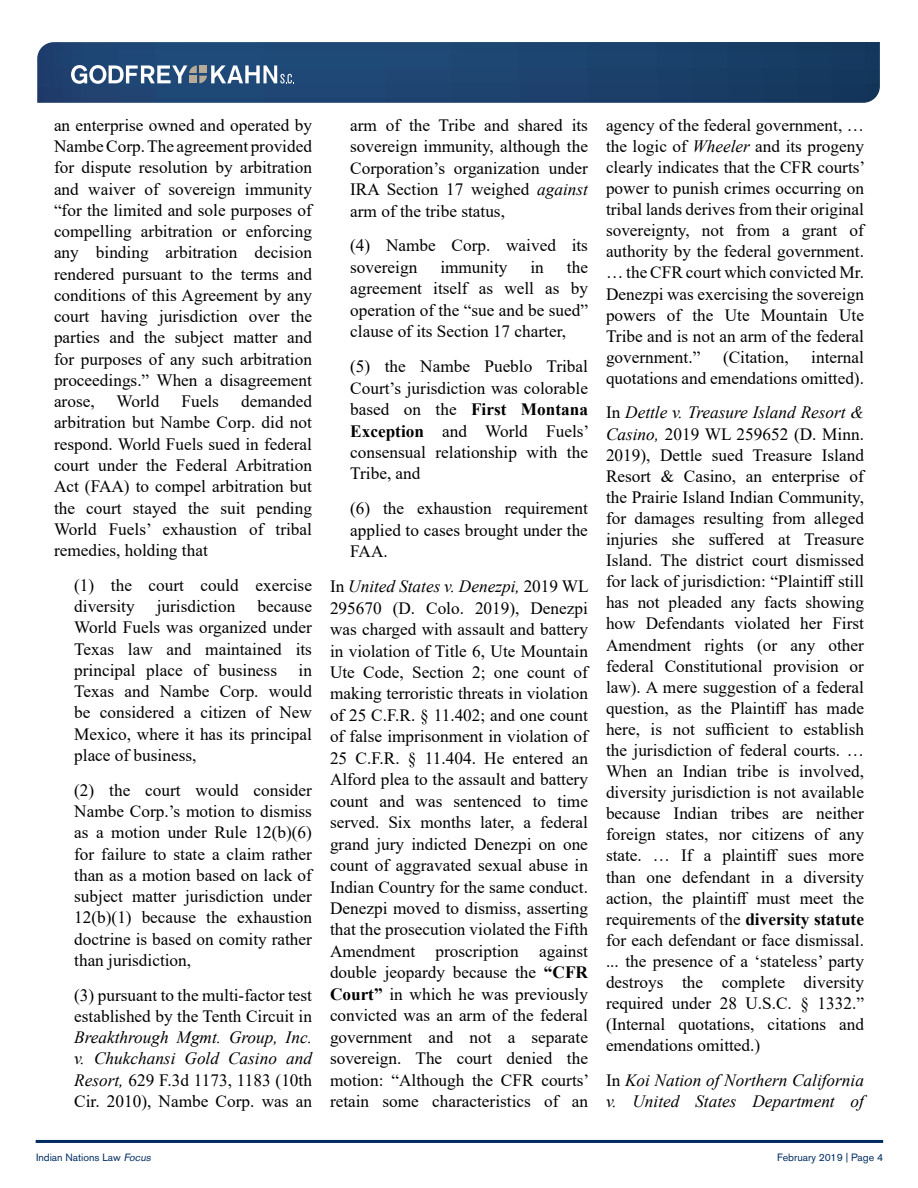
<style>
.page{position:relative;width:918px;height:1188px;background:#fff}
.page>*{position:absolute;margin:0;border:0;box-sizing:border-box;transform-origin:0 0}
.t1{font:17.25px/21.1px "Times New Roman";color:#000;text-align:justify}
.t2{font:italic 17.25px/21.1px "Times New Roman";color:#000}
.t3{font:10.5px "Akzidenz Grotesk Std";color:#002c62}
.s1{font-style:italic}
.s2{font-weight:700}
.s3{font-style:normal}
</style>
<div class="page">
<svg style="left:37px;top:42px;width:843px;height:61px;background:#1d436e"></svg>
<hr style="left:36px;top:1140px;width:847px;height:3px;background:#002c62">
<svg style="left:71px;top:65px;width:223px;height:19px"></svg>
<p class="t1" style="left:54px;top:114px;width:260px">an enterprise owned and operated by Nambe Corp. The agreement provided for dispute resolution by arbitration and waiver of sovereign immunity “for the limited and sole purposes of compelling arbitration or enforcing any binding arbitration decision rendered pursuant to the terms and conditions of this Agreement by any court having jurisdiction over the parties and the subject matter and for purposes of any such arbitration proceedings.” When a disagreement arose,</p>
<p class="t1" style="left:54px;top:390px;width:260px;text-indent:187px">demanded arbitration but Nambe Corp. did not respond. World Fuels sued in federal court under the Federal Arbitration Act (FAA) to compel arbitration but the court stayed the suit pending World Fuels’ exhaustion of tribal remedies, holding that</p>
<p class="t1" style="left:74px;top:574px;width:239px">(1) the court could exercise diversity</p>
<p class="t1" style="left:117px;top:390px;width:44px">World</p>
<p class="t1" style="left:182px;top:390px;width:39px">Fuels</p>
<p class="t1" style="left:157px;top:595px;width:80px">jurisdiction</p>
<p class="t1" style="left:74px;top:595px;width:239px;text-indent:183px">because World Fuels was organized under Texas law and maintained its principal place of business in Texas and Nambe Corp. would be considered a citizen of New Mexico, where it has its principal place of business,</p>
<p class="t1" style="left:74px;top:779px;width:239px">(2) the court would consider Nambe Corp.’s motion to dismiss as a motion under Rule 12(b)(6) for failure to state a claim rather than as a motion based on lack of subject matter jurisdiction under 12(b)(1) because the exhaustion doctrine is based on comity rather than jurisdiction,</p>
<p class="t1" style="left:74px;top:984px;width:239px">(3) pursuant to the multi-factor test established by the Tenth Circuit in <span class="s1">Breakthrough Mgmt. Group, Inc. v. Chukchansi Gold Casino and Resort,</span> 629 F.3d 1173, 1183 (10th Cir. 2010), Nambe Corp. was an</p>
<p class="t1" style="left:350px;top:114px;width:239px">arm of the Tribe and shared its sovereign immunity, although the Corporation’s organization under IRA Section 17 weighed <span class="s1">against </span>arm of the tribe status,</p>
<p class="t1" style="left:350px;top:234px;width:239px">(4) Nambe Corp. waived its sovereign</p>
<p class="t1" style="left:350px;top:256px;width:239px;text-indent:217px">the agreement itself as well as by operation of the “sue and be sued” clause of its Section 17 charter,</p>
<p class="t1" style="left:350px;top:355px;width:241px">(5) the Nambe Pueblo Tribal Court’s jurisdiction was colorable based on the <span class="s2">First Montana Exception</span> and World Fuels’ consensual relationship with the Tribe, and</p>
<p class="t1" style="left:350px;top:497px;width:239px">(6) the exhaustion requirement applied to cases brought under the FAA.</p>
<p class="t1" style="left:330px;top:575px;width:261px">In <span class="s1">United States v. Denezpi,</span> 2019 WL 295670 (D. Colo. 2019), Denezpi was charged with assault and battery in violation of Title 6, Ute Mountain Ute Code, Section 2; one count of making terroristic threats in violation of 25 C.F.R. § 11.402; and one count of false imprisonment in violation of 25 C.F.R. § 11.404. He entered an Alford plea to the assault and battery count and was sentenced to time served. Six months later, a federal grand jury indicted Denezpi on one count of aggravated sexual abuse in Indian Country for the same conduct.<br>Denezpi moved to dismiss, asserting that the prosecution violated the Fifth Amendment proscription against double jeopardy because the <span class="s2">“CFR Court”</span> in which he was previously convicted was an arm of the federal government and not a separate sovereign. The court denied the motion: “Although the CFR courts’ retain some characteristics of an</p>
<p class="t1" style="left:440px;top:256px;width:69px">immunity</p>
<p class="t1" style="left:530px;top:256px;width:15px">in</p>
<p class="t1" style="left:606px;top:114px;width:261px">agency of the federal government, … the logic of <span class="s1">Wheeler</span> and its progeny clearly indicates that the CFR courts’ power to punish crimes occurring on tribal lands derives from their original sovereignty, not from a grant of authority by the federal government. … the CFR court which convicted Mr.<br>Denezpi was exercising the sovereign powers of the Ute Mountain Ute Tribe and is not an arm of the federal government.”</p>
<p class="t1" style="left:606px;top:346px;width:260px;text-align:right">internal<br>quotations and emendations omitted).</p>
<p class="t1" style="left:606px;top:402px;width:260px">In <span class="s1">Dettle v. Treasure Island Resort &amp; Casino,</span> 2019 WL 259652 (D. Minn.<br>2019), Dettle sued Treasure Island Resort &amp; Casino, an enterprise of the Prairie Island Indian Community, for damages resulting from alleged injuries she suffered at Treasure Island. The district court dismissed for lack of jurisdiction: “Plaintiff still has not pleaded any facts showing how Defendants violated her First Amendment rights (or any other federal Constitutional provision or law). A mere suggestion of a federal question, as the Plaintiff has made here, is not sufficient to establish the jurisdiction of federal courts. … When an Indian tribe is involved, diversity jurisdiction is not available because Indian tribes are neither foreign states, nor citizens of any state. … If a plaintiff sues more than one defendant in a diversity action, the plaintiff must meet the requirements of the <span class="s2">diversity statute </span>for each defendant or face dismissal. ... the presence of a ‘stateless’ party destroys the complete diversity required under 28 U.S.C. § 1332.” (Internal quotations, citations and emendations omitted.)</p>
<p class="t2" style="left:606px;top:1069px;width:260px"><span class="s3">In</span> Koi Nation of Northern California v. United States Department of</p>
<p class="t1" style="left:723px;top:346px;width:67px">(Citation,</p>
<p class="t3" style="left:36px;top:1151px;width:119px">Indian Nations Law <span class="s1">Focus</span></p>
<p class="t3" style="left:777px;top:1151px;width:107px">February 2019 | Page 4</p>
</div>
